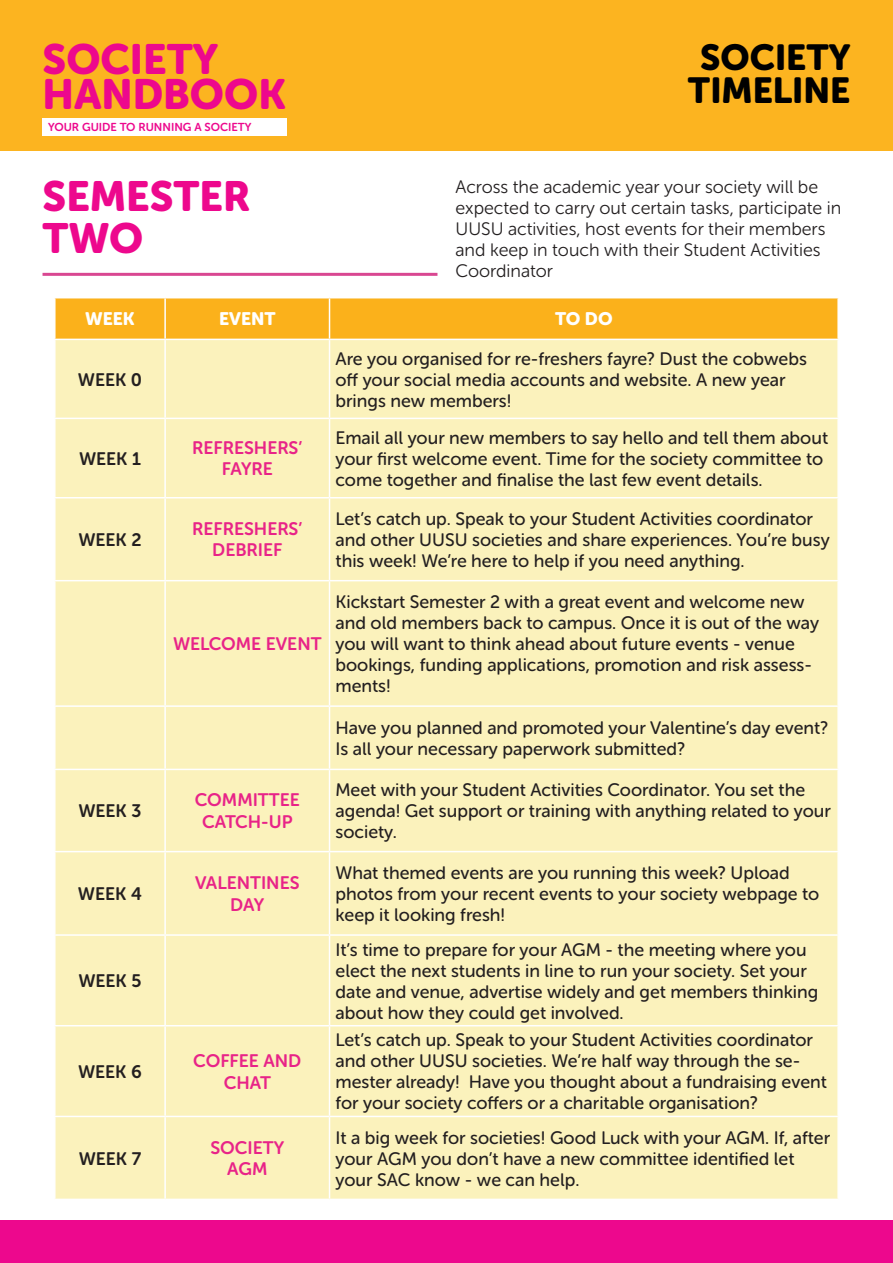
<style>
.page{position:relative;width:893px;height:1263px;background:#fff}
.page>*{position:absolute;margin:0;border:0;box-sizing:border-box;transform-origin:0 0}
.t1{font:42.15px "Museo Sans Rounded 900";color:#ed088d}
.t2{font:42px "Museo Sans Rounded 900";color:#ed088d}
.t3{font:36px "Museo Sans Rounded 900";color:#000}
.t4{font:18px/21px "Museo Sans Rounded 500";color:#231f20}
.t5{font:18px/21px "Museo Sans Rounded 300";color:#231f20}
.t6{font:18px "Museo Sans Rounded 700";color:#e82388}
.t7{font:18px "Museo Sans Rounded 700";color:#231f20}
.t8{font:18px "Museo Sans Rounded 900";color:#fff}
.t9{font:11.4px "Museo Sans Rounded 700";color:#ed088d}
</style>
<div class="page">
<div style="left:0;top:1220px;width:893px;height:43px;background:#ed088d"></div>
<div style="left:0;top:0;width:893px;height:151px;background:#fcb420"></div>
<div style="left:43px;top:118px;width:244px;height:18px;background:#fff"></div>
<hr style="left:43px;top:273px;width:394px;height:3px;background:#d94791">
<div style="left:56px;top:298px;width:781px;height:41px;background:#fbb11b"></div>
<div style="left:56px;top:340px;width:781px;height:858px;background:#fbf2bc"></div>
<div style="left:56px;top:581px;width:108px;height:535px;background:#fbf2bc"></div>
<div style="left:166px;top:581px;width:671px;height:124px;background:#fbf2bc"></div>
<div style="left:166px;top:770px;width:671px;height:81px;background:#fbf2bc"></div>
<hr style="left:164px;top:298px;width:2px;height:41px;background:#fff">
<hr style="left:329px;top:298px;width:1px;height:41px;background:#fff">
<hr style="left:164px;top:340px;width:2px;height:78px;background:#fff">
<hr style="left:329px;top:340px;width:1px;height:78px;background:#fff">
<hr style="left:54px;top:418px;width:111px;height:1px;background:#fff">
<hr style="left:165px;top:418px;width:164px;height:1px;background:#fff">
<hr style="left:164px;top:419px;width:2px;height:78px;background:#fff">
<hr style="left:329px;top:418px;width:510px;height:1px;background:#fff">
<hr style="left:329px;top:419px;width:1px;height:78px;background:#fff">
<hr style="left:54px;top:497px;width:111px;height:1px;background:#fff">
<hr style="left:165px;top:497px;width:164px;height:1px;background:#fff">
<hr style="left:164px;top:498px;width:2px;height:82px;background:#fff">
<hr style="left:329px;top:497px;width:510px;height:1px;background:#fff">
<hr style="left:329px;top:498px;width:1px;height:82px;background:#fff">
<hr style="left:54px;top:580px;width:111px;height:1px;background:#fff">
<hr style="left:165px;top:580px;width:164px;height:1px;background:#fff">
<hr style="left:164px;top:581px;width:2px;height:124px;background:#fff">
<hr style="left:329px;top:580px;width:510px;height:1px;background:#fff">
<hr style="left:329px;top:581px;width:1px;height:124px;background:#fff">
<hr style="left:54px;top:705px;width:111px;height:2px;background:#fff">
<hr style="left:165px;top:705px;width:164px;height:2px;background:#fff">
<hr style="left:164px;top:707px;width:2px;height:62px;background:#fff">
<hr style="left:329px;top:705px;width:510px;height:2px;background:#fff">
<hr style="left:329px;top:707px;width:1px;height:62px;background:#fff">
<hr style="left:54px;top:769px;width:111px;height:1px;background:#fff">
<hr style="left:165px;top:769px;width:164px;height:1px;background:#fff">
<hr style="left:164px;top:770px;width:2px;height:81px;background:#fff">
<hr style="left:329px;top:769px;width:510px;height:1px;background:#fff">
<hr style="left:329px;top:770px;width:1px;height:81px;background:#fff">
<hr style="left:54px;top:851px;width:111px;height:1px;background:#fff">
<hr style="left:165px;top:851px;width:164px;height:1px;background:#fff">
<hr style="left:164px;top:852px;width:2px;height:82px;background:#fff">
<hr style="left:329px;top:851px;width:510px;height:1px;background:#fff">
<hr style="left:329px;top:852px;width:1px;height:82px;background:#fff">
<hr style="left:54px;top:934px;width:111px;height:2px;background:#fff">
<hr style="left:165px;top:934px;width:164px;height:2px;background:#fff">
<hr style="left:164px;top:936px;width:2px;height:89px;background:#fff">
<hr style="left:329px;top:934px;width:510px;height:2px;background:#fff">
<hr style="left:329px;top:936px;width:1px;height:89px;background:#fff">
<hr style="left:54px;top:1025px;width:111px;height:1px;background:#fff">
<hr style="left:165px;top:1025px;width:164px;height:1px;background:#fff">
<hr style="left:164px;top:1026px;width:2px;height:90px;background:#fff">
<hr style="left:329px;top:1025px;width:510px;height:1px;background:#fff">
<hr style="left:329px;top:1026px;width:1px;height:90px;background:#fff">
<hr style="left:54px;top:1116px;width:111px;height:1px;background:#fff">
<hr style="left:165px;top:1116px;width:164px;height:1px;background:#fff">
<hr style="left:164px;top:1117px;width:2px;height:81px;background:#fff">
<hr style="left:329px;top:1116px;width:510px;height:1px;background:#fff">
<hr style="left:329px;top:1117px;width:1px;height:81px;background:#fff">
<p class="t1" style="left:43px;top:35px;width:177px">SOCIETY</p>
<p class="t1" style="left:43px;top:70px;width:245px">HANDBOOK</p>
<p class="t9" style="left:48px;top:120px;width:205px">YOUR GUIDE TO RUNNING A SOCIETY</p>
<p class="t2" style="left:43px;top:172px;width:209px">SEMESTER</p>
<p class="t2" style="left:43px;top:214px;width:102px">TWO</p>
<p class="t3" style="left:700px;top:36px;width:152px">SOCIETY</p>
<p class="t3" style="left:688px;top:69px;width:164px">TIMELINE</p>
<p class="t5" style="left:455px;top:176px;width:387px">Across the academic year your society will be expected to carry out certain tasks, participate in UUSU activities, host events for their members and keep in touch with their Student Activities Coordinator</p>
<p class="t8" style="left:85px;top:309px;width:51px">WEEK</p>
<p class="t8" style="left:219px;top:309px;width:58px">EVENT</p>
<p class="t8" style="left:555px;top:309px;width:59px">TO DO</p>
<p class="t7" style="left:78px;top:369px;width:66px">WEEK 0</p>
<p class="t7" style="left:79px;top:449px;width:63px">WEEK 1</p>
<p class="t7" style="left:78px;top:530px;width:65px">WEEK 2</p>
<p class="t7" style="left:78px;top:801px;width:65px">WEEK 3</p>
<p class="t7" style="left:78px;top:884px;width:65px">WEEK 4</p>
<p class="t7" style="left:78px;top:971px;width:65px">WEEK 5</p>
<p class="t7" style="left:78px;top:1061px;width:65px">WEEK 6</p>
<p class="t7" style="left:79px;top:1148px;width:64px">WEEK 7</p>
<p class="t6" style="left:192px;top:438px;width:112px">REFRESHERS’</p>
<p class="t6" style="left:222px;top:459px;width:52px">FAYRE</p>
<p class="t6" style="left:192px;top:519px;width:112px">REFRESHERS’</p>
<p class="t6" style="left:212px;top:540px;width:72px">DEBRIEF</p>
<p class="t6" style="left:173px;top:634px;width:150px">WELCOME EVENT</p>
<p class="t6" style="left:195px;top:790px;width:106px">COMMITTEE</p>
<p class="t6" style="left:202px;top:812px;width:92px">CATCH-UP</p>
<p class="t6" style="left:195px;top:873px;width:106px">VALENTINES</p>
<p class="t6" style="left:230px;top:895px;width:36px">DAY</p>
<p class="t6" style="left:193px;top:1051px;width:109px">COFFEE AND</p>
<p class="t6" style="left:224px;top:1072px;width:49px">CHAT</p>
<p class="t6" style="left:210px;top:1138px;width:75px">SOCIETY</p>
<p class="t6" style="left:227px;top:1159px;width:42px">AGM</p>
<p class="t4" style="left:335px;top:348px;width:473px">Are you organised for re-freshers fayre? Dust the cobwebs off your social media accounts and website. A new year brings new members!</p>
<p class="t4" style="left:335px;top:427px;width:494px">Email all your new members to say hello and tell them about your first welcome event. Time for the society committee to come together and finalise the last few event details.</p>
<p class="t4" style="left:335px;top:508px;width:496px">Let’s catch up. Speak to your Student Activities coordinator and other UUSU societies and share experiences. You’re busy this week! We’re here to help if you need anything.</p>
<p class="t4" style="left:335px;top:591px;width:485px">Kickstart Semester 2 with a great event and welcome new and old members back to campus. Once it is out of the way you will want to think ahead about future events - venue bookings, funding applications, promotion and risk assess&shy;ments!</p>
<p class="t4" style="left:335px;top:717px;width:494px;line-height:21.6px">Have you planned and promoted your Valentine’s day event?<br>Is all your necessary paperwork submitted?</p>
<p class="t4" style="left:335px;top:780px;width:497px">Meet with your Student Activities Coordinator. You set the agenda! Get support or training with anything related to your society.</p>
<p class="t4" style="left:335px;top:862px;width:485px">What themed events are you running this week? Upload photos from your recent events to your society webpage to keep it looking fresh!</p>
<p class="t4" style="left:335px;top:939px;width:484px">It’s time to prepare for your AGM - the meeting where you elect the next students in line to run your society. Set your date and venue, advertise widely and get members thinking about how they could get involved.</p>
<p class="t4" style="left:335px;top:1030px;width:493px">Let’s catch up. Speak to your Student Activities coordinator and other UUSU societies. We’re half way through the se&shy;mester already! Have you thought about a fundraising event for your society coffers or a charitable organisation?</p>
<p class="t4" style="left:335px;top:1127px;width:496px">It a big week for societies! Good Luck with your AGM. If, after your AGM you don’t have a new committee identified let your SAC know - we can help.</p>
</div>
